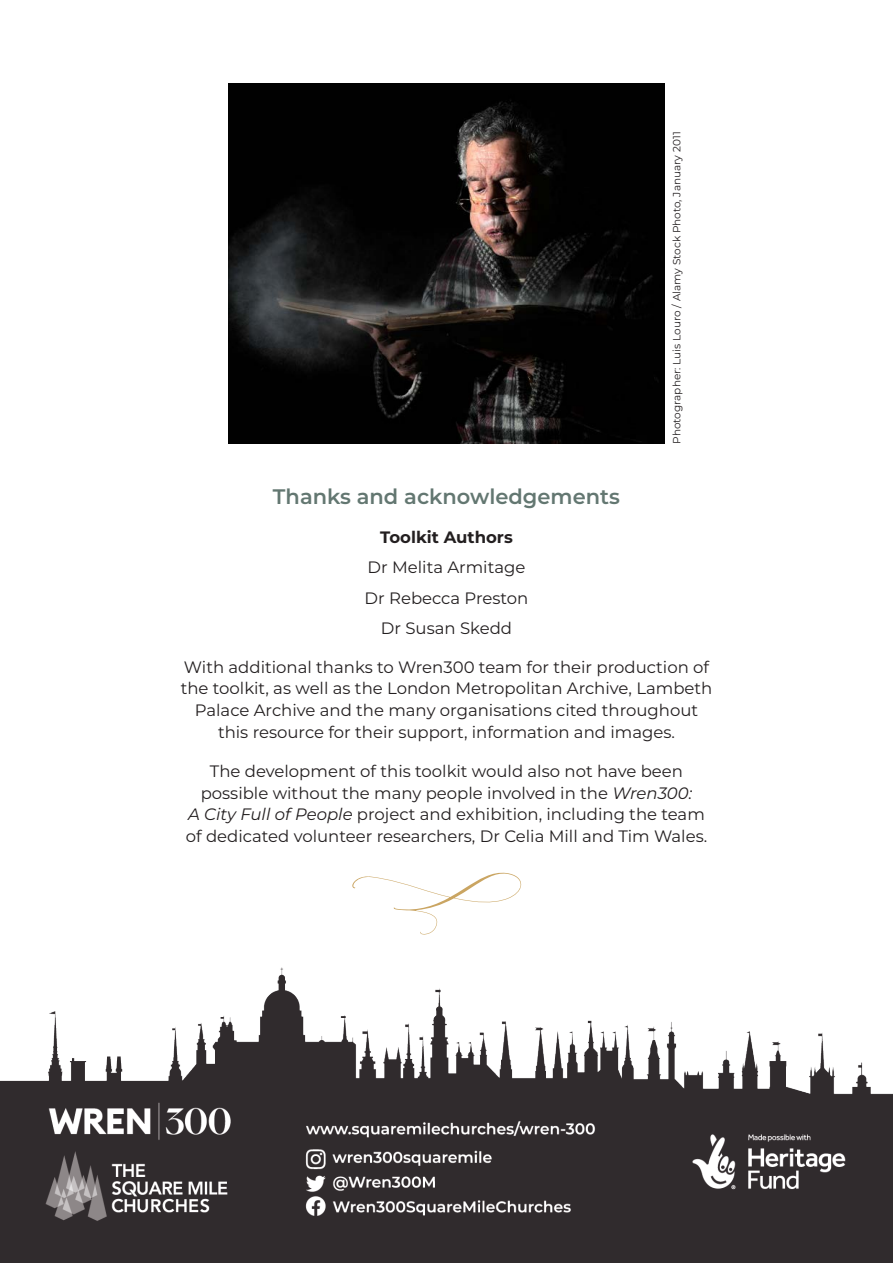
<style>
.page{position:relative;width:893px;height:1263px;background:#fff}
.page>*{position:absolute;margin:0;border:0;box-sizing:border-box;transform-origin:0 0}
.Subhead_1{font:600 21px "Montserrat";color:#637771}
.Body_text{font:16.5px/21.8px "Montserrat";color:#231f20;text-align:center}
.Body_text-2{font:100 16.5px "Montserrat";color:#231f20}
.Credits{font:10.5px "Montserrat";color:#231f20}
.s1{font-weight:100;font-style:italic}
</style>
<div class="page">
<div style="left:0;top:1127px;width:893px;height:136px;background:#302b2d"></div>
<img style="left:0;top:967px;width:893px;height:254px">
<svg style="left:352px;top:872px;width:170px;height:63px"></svg>
<img style="left:228px;top:83px;width:437px;height:361px">
<p class="Credits" style="left:669px;top:444px;width:314px;rotate:-90deg">Photographer: Luis Louro / Alamy Stock Photo, January 2011</p>
<p class="Subhead_1" style="left:273px;top:482px;width:349px">Thanks and acknowledgements</p>
<p class="Body_text-2" style="left:380px;top:526px;width:134px">Toolkit Authors</p>
<p class="Body_text" style="left:367px;top:556px;width:159px">Dr Melita Armitage</p>
<p class="Body_text" style="left:365px;top:586px;width:165px">Dr Rebecca Preston</p>
<p class="Body_text" style="left:381px;top:617px;width:133px">Dr Susan Skedd</p>
<p class="Body_text" style="left:181px;top:655px;width:533px">With additional thanks to Wren300 team for their production of the toolkit, as well as the London Metropolitan Archive, Lambeth Palace Archive and the many organisations cited throughout this resource for their support, information and images.</p>
<p class="Body_text" style="left:186px;top:759px;width:523px">The development of this toolkit would also not have been possible without the many people involved in the <span class="s1">Wren300:<br>A City Full of People</span> project and exhibition, including the team of dedicated volunteer researchers, Dr Celia Mill and Tim Wales.</p>
</div>
